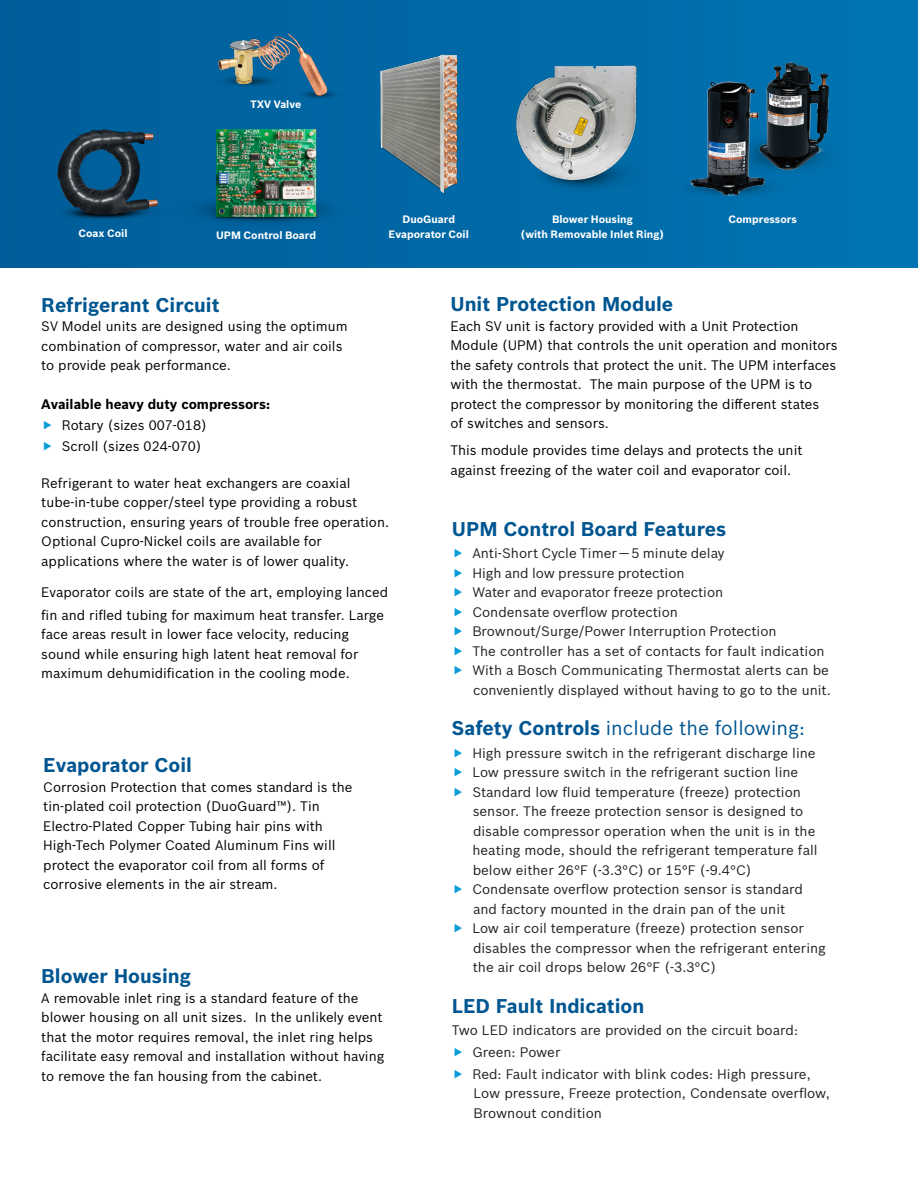
<style>
.page{position:relative;width:918px;height:1188px;background:#fff}
.page>*{position:absolute;margin:0;border:0;box-sizing:border-box;transform-origin:0 0}
.Intro_11_6_Bosch_Blu{font:700 19.5px "Bosch Sans";color:#005691}
.Intro_11_6_Bosch_Blu-2{font:19.5px "Bosch Sans";color:#005691}
.Intro_11_6_Bosch_Blu-3{font:13.5px/19.5px "Bosch Sans";color:#000}
.Header_Right_No_TOC{font:13.5px/19.5px "Bosch Sans";color:#231f20}
.Body{font:13.5px "Bosch Sans";color:#231f20}
.Intro_11_6_Bosch_Blu-4{font:700 13.5px "Bosch Sans";color:#000}
.Body-2{font:700 10.5px "Bosch Sans";color:#fff}
.s1{font-weight:700}
</style>
<div class="page">
<div style="left:0;top:0;width:918px;height:267px;background:#0069a6"></div>
<img style="left:52px;top:119px;width:108px;height:116px">
<img style="left:516px;top:65px;width:121px;height:123px">
<img style="left:380px;top:54px;width:78px;height:140px">
<img style="left:211px;top:129px;width:110px;height:93px">
<img style="left:853px;top:126px;width:4px;height:57px">
<img style="left:767px;top:62px;width:63px;height:109px">
<img style="left:690px;top:81px;width:77px;height:115px">
<img style="left:217px;top:33px;width:121px;height:66px">
<p class="Body-2" style="left:78px;top:225px;width:51px">Coax Coil</p>
<p class="Body-2" style="left:250px;top:96px;width:52px">TXV Valve</p>
<p class="Body-2" style="left:552px;top:211px;width:82px">Blower Housing</p>
<p class="Body-2" style="left:729px;top:211px;width:70px">Compressors</p>
<p class="Body-2" style="left:403px;top:211px;width:54px">DuoGuard</p>
<p class="Body-2" style="left:389px;top:226px;width:82px">Evaporator Coil</p>
<p class="Body-2" style="left:216px;top:227px;width:101px">UPM Control Board</p>
<p class="Body-2" style="left:521px;top:226px;width:144px">(with Removable Inlet Ring)</p>
<p class="Intro_11_6_Bosch_Blu" style="left:41px;top:290px;width:180px">Refrigerant Circuit</p>
<p class="Intro_11_6_Bosch_Blu-3" style="left:41px;top:316px;width:308px">SV Model units are designed using the optimum combination of compressor, water and air coils to provide peak performance.</p>
<p class="Intro_11_6_Bosch_Blu-4" style="left:41px;top:394px;width:230px">Available heavy duty compressors:</p>
<p class="Intro_11_6_Bosch_Blu-3" style="left:62px;top:414px;width:146px">Rotary (sizes 007-018)</p>
<p class="Intro_11_6_Bosch_Blu-3" style="left:62px;top:435px;width:141px">Scroll (sizes 024-070)</p>
<p class="Intro_11_6_Bosch_Blu-3" style="left:41px;top:472px;width:349px">Refrigerant to water heat exchangers are coaxial tube-in-tube copper/steel type providing a robust construction, ensuring years of trouble free operation.<br>Optional Cupro-Nickel coils are available for applications where the water is of lower quality.</p>
<p class="Intro_11_6_Bosch_Blu-3" style="left:41px;top:580px;width:348px;line-height:22.5px">Evaporator coils are state of the art, employing lanced fin and rifled tubing for maximum heat transfer. Large</p>
<p class="Intro_11_6_Bosch_Blu-3" style="left:41px;top:624px;width:319px">face areas result in lower face velocity, reducing sound while ensuring high latent heat removal for maximum dehumidification in the cooling mode.</p>
<p class="Intro_11_6_Bosch_Blu" style="left:43px;top:751px;width:150px">Evaporator Coil</p>
<p class="Intro_11_6_Bosch_Blu-3" style="left:43px;top:776px;width:311px">Corrosion Protection that comes standard is the tin-plated coil protection (DuoGuard™). Tin Electro-Plated Copper Tubing hair pins with High-Tech Polymer Coated Aluminum Fins will protect the evaporator coil from all forms of corrosive elements in the air stream.</p>
<p class="Intro_11_6_Bosch_Blu" style="left:41px;top:962px;width:151px">Blower Housing</p>
<p class="Intro_11_6_Bosch_Blu-3" style="left:41px;top:987px;width:344px">A removable inlet ring is a standard feature of the blower housing on all unit sizes. In the unlikely event that the motor requires removal, the inlet ring helps facilitate easy removal and installation without having to remove the fan housing from the cabinet.</p>
<p class="Intro_11_6_Bosch_Blu" style="left:450px;top:290px;width:224px">Unit Protection Module</p>
<p class="Intro_11_6_Bosch_Blu-3" style="left:450px;top:315px;width:389px">Each SV unit is factory provided with a Unit Protection Module (UPM) that controls the unit operation and monitors the safety controls that protect the unit. The UPM interfaces with the thermostat. The main purpose of the UPM is to protect the compressor by monitoring the different states<br>of switches and sensors.</p>
<p class="Intro_11_6_Bosch_Blu-3" style="left:450px;top:440px;width:354px">This module provides time delays and protects the unit against freezing of the water coil and evaporator coil.</p>
<p class="Intro_11_6_Bosch_Blu" style="left:452px;top:514px;width:276px">UPM Control Board Features</p>
<p class="Body" style="left:472px;top:543px;width:254px">Anti-Short Cycle Timer — 5 minute delay</p>
<p class="Header_Right_No_TOC" style="left:472px;top:562px;width:214px">High and low pressure protection</p>
<p class="Header_Right_No_TOC" style="left:472px;top:582px;width:252px">Water and evaporator freeze protection</p>
<p class="Header_Right_No_TOC" style="left:472px;top:601px;width:207px">Condensate overflow protection</p>
<p class="Header_Right_No_TOC" style="left:472px;top:621px;width:306px">Brownout/Surge/Power Interruption Protection</p>
<p class="Header_Right_No_TOC" style="left:472px;top:640px;width:354px">The controller has a set of contacts for fault indication</p>
<p class="Header_Right_No_TOC" style="left:472px;top:660px;width:360px">With a Bosch Communicating Thermostat alerts can be conveniently displayed without having to go to the unit.</p>
<p class="Intro_11_6_Bosch_Blu-2" style="left:452px;top:714px;width:354px"><span class="s1">Safety Controls</span> include the following:</p>
<p class="Header_Right_No_TOC" style="left:472px;top:742px;width:345px">High pressure switch in the refrigerant discharge line</p>
<p class="Header_Right_No_TOC" style="left:472px;top:762px;width:327px">Low pressure switch in the refrigerant suction line</p>
<p class="Header_Right_No_TOC" style="left:472px;top:781px;width:347px">Standard low fluid temperature (freeze) protection sensor. The freeze protection sensor is designed to disable compressor operation when the unit is in the heating mode, should the refrigerant temperature fall below either 26°F (-3.3°C) or 15°F (-9.4°C)</p>
<p class="Header_Right_No_TOC" style="left:472px;top:879px;width:332px">Condensate overflow protection sensor is standard and factory mounted in the drain pan of the unit</p>
<p class="Header_Right_No_TOC" style="left:472px;top:918px;width:355px">Low air coil temperature (freeze) protection sensor disables the compressor when the refrigerant entering the air coil drops below 26°F (-3.3°C)</p>
<p class="Intro_11_6_Bosch_Blu" style="left:452px;top:991px;width:194px">LED Fault Indication</p>
<p class="Header_Right_No_TOC" style="left:452px;top:1019px;width:348px">Two LED indicators are provided on the circuit board:</p>
<p class="Header_Right_No_TOC" style="left:472px;top:1041px;width:90px">Green: Power</p>
<p class="Header_Right_No_TOC" style="left:472px;top:1063px;width:359px">Red: Fault indicator with blink codes: High pressure,<br>Low pressure, Freeze protection, Condensate overflow,<br>Brownout condition</p>
</div>
